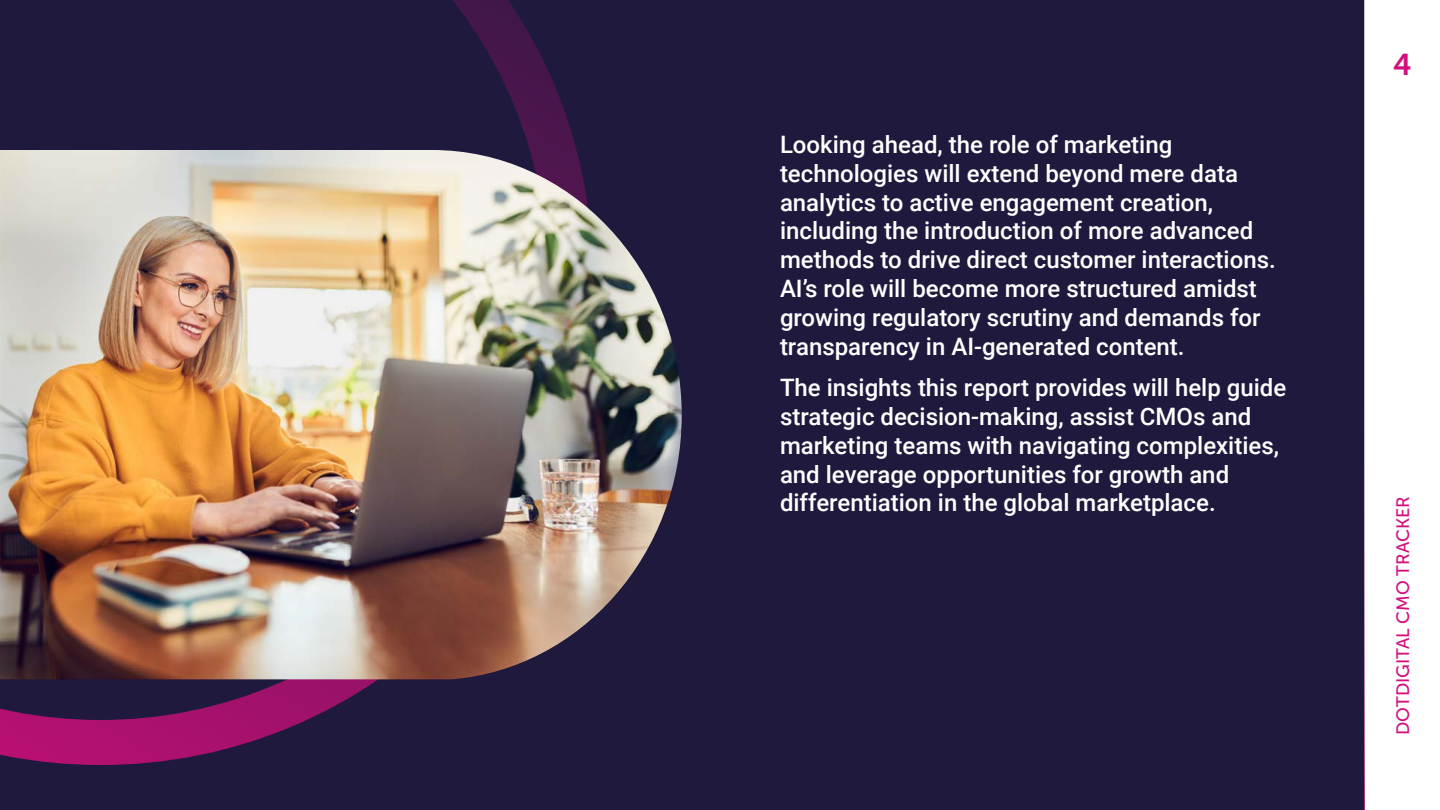
<style>
.page{position:relative;width:1440px;height:810px;background:#fff}
.page>*{position:absolute;margin:0;border:0;box-sizing:border-box;transform-origin:0 0}
.t1{font:30px "Museo Sans 700";color:#d40f7d}
.t2{font:500 24px/28.8px "Roboto";color:#fff}
.t3{font:18px "Museo Sans 500";color:#d40f7d}
</style>
<div class="page">
<div style="left:0;top:0;width:1365px;height:810px;background:#20193e"></div>
<svg style="left:0;top:0;width:577px;height:765px"></svg>
<img style="left:0;top:150px;width:682px;height:529px">
<svg style="left:1364px;top:0;width:1px;height:810px"></svg>
<p class="t2" style="left:780px;top:129px;width:497px">Looking ahead, the role of marketing technologies will extend beyond mere data analytics to active engagement creation, including the introduction of more advanced methods to drive direct customer interactions.<br>AI’s role will become more structured amidst growing regulatory scrutiny and demands for transparency in AI-generated content.</p>
<p class="t2" style="left:780px;top:372px;width:508px">The insights this report provides will help guide strategic decision-making, assist CMOs and marketing teams with navigating complexities, and leverage opportunities for growth and differentiation in the global marketplace.</p>
<p class="t1" style="left:1393px;top:48px;width:20px">4</p>
<p class="t3" style="left:1393px;top:735px;width:240px;rotate:-90deg">DOTDIGITAL CMO TRACKER</p>
</div>
